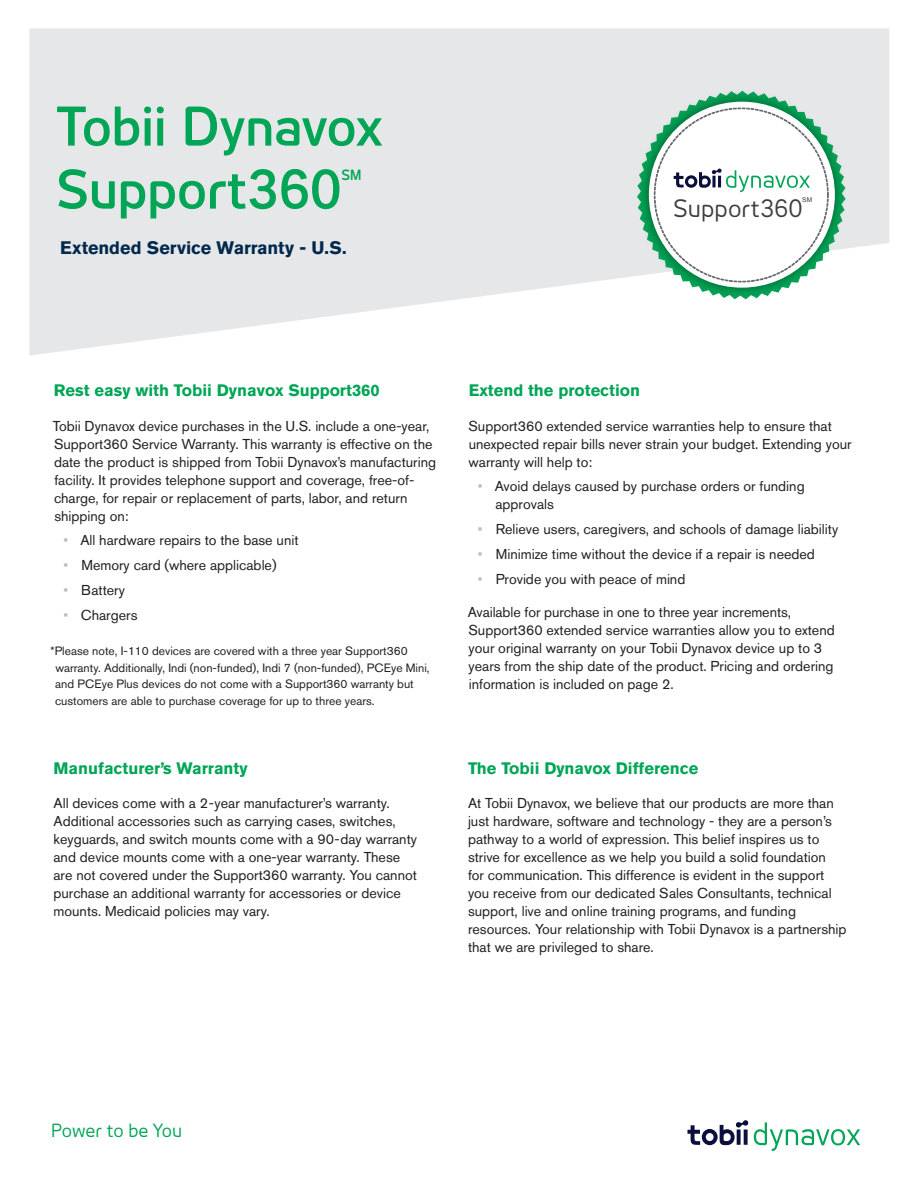
<style>
.page{position:relative;width:918px;height:1188px;background:#fff}
.page>*{position:absolute;margin:0;border:0;box-sizing:border-box;transform-origin:0 0}
.t1{font:600 52.5px/63px "Tele Voice";color:#00a556}
.t2{font:23.7px "Tele Voice";color:#3e3e3f}
.t3{font:700 18px "Akzidenz Grotesk BE";letter-spacing:-.005em;color:#00284c}
.t4{font:18px "Tele Voice";color:#00a556}
.Subheadline_2{font:700 16.5px "Akzidenz Grotesk BE";color:#00a556}
.body_copy{font:14.25px/18px "Akzidenz Grotesk BE";color:#231f20}
.t5{font:600 13.95px "Tele Voice";color:#00a556}
.body_copy-2{font:12px/16.5px "Akzidenz Grotesk BE";color:#231f20}
.t6{font:6.6px "Arial";color:#3e3e3f}
.s1{color:#bcbdc0}
</style>
<div class="page">
<svg style="left:29px;top:28px;width:860px;height:328px;fill:#e6e7e9"></svg>
<svg style="left:687px;top:1120px;width:173px;height:31px"></svg>
<img style="left:633px;top:87px;width:217px;height:213px">
<svg style="left:637px;top:91px;width:209px;height:208px"></svg>
<p class="t1" style="left:56px;top:94px;width:329px">Tobii Dynavox<br>Support360</p>
<p class="t5" style="left:342px;top:166px;width:22px">SM</p>
<p class="t3" style="left:60px;top:238px;width:288px">Extended Service Warranty - U.S.</p>
<p class="t2" style="left:673px;top:194px;width:131px">Support360</p>
<p class="t6" style="left:802px;top:196px;width:11px">SM</p>
<p class="Subheadline_2" style="left:54px;top:381px;width:327px">Rest easy with Tobii Dynavox Support360</p>
<p class="body_copy" style="left:53px;top:417px;width:385px">Tobii Dynavox device purchases in the U.S. include a one-year, Support360 Service Warranty. This warranty is effective on the date the product is shipped from Tobii Dynavox’s manufacturing facility. It provides telephone support and coverage, free-of&shy;charge, for repair or replacement of parts, labor, and return shipping on:</p>
<p class="body_copy" style="left:63px;top:531px;width:237px"><span class="s1">•</span> All hardware repairs to the base unit</p>
<p class="body_copy" style="left:63px;top:556px;width:215px"><span class="s1">•</span> Memory card (where applicable)</p>
<p class="body_copy" style="left:63px;top:581px;width:63px"><span class="s1">•</span> Battery</p>
<p class="body_copy" style="left:63px;top:606px;width:76px"><span class="s1">•</span> Chargers</p>
<p class="body_copy-2" style="left:55px;top:643px;width:376px;text-indent:-4px">*Please note, I-110 devices are covered with a three year Support360 warranty. Additionally, Indi (non-funded), Indi 7 (non-funded), PCEye Mini, and PCEye Plus devices do not come with a Support360 warranty but customers are able to purchase coverage for up to three years.</p>
<p class="Subheadline_2" style="left:469px;top:381px;width:173px">Extend the protection</p>
<p class="body_copy" style="left:468px;top:417px;width:385px">Support360 extended service warranties help to ensure that unexpected repair bills never strain your budget. Extending your warranty will help to:</p>
<p class="body_copy" style="left:496px;top:477px;width:311px;text-indent:-18px"><span class="s1">•</span> Avoid delays caused by purchase orders or funding approvals</p>
<p class="body_copy" style="left:478px;top:520px;width:362px"><span class="s1">•</span> Relieve users, caregivers, and schools of damage liability</p>
<p class="body_copy" style="left:478px;top:545px;width:339px"><span class="s1">•</span> Minimize time without the device if a repair is needed</p>
<p class="body_copy" style="left:478px;top:570px;width:209px"><span class="s1">•</span> Provide you with peace of mind</p>
<p class="body_copy" style="left:468px;top:603px;width:369px">Available for purchase in one to three year increments, Support360 extended service warranties allow you to extend your original warranty on your Tobii Dynavox device up to 3 years from the ship date of the product. Pricing and ordering information is included on page 2.</p>
<p class="Subheadline_2" style="left:53px;top:759px;width:196px">Manufacturer’s Warranty</p>
<p class="Subheadline_2" style="left:468px;top:759px;width:232px">The Tobii Dynavox Difference</p>
<p class="body_copy" style="left:53px;top:793px;width:365px">All devices come with a 2-year manufacturer’s warranty.<br>Additional accessories such as carrying cases, switches, keyguards, and switch mounts come with a 90-day warranty and device mounts come with a one-year warranty. These are not covered under the Support360 warranty. You cannot purchase an additional warranty for accessories or device mounts. Medicaid policies may vary.</p>
<p class="body_copy" style="left:468px;top:793px;width:380px">At Tobii Dynavox, we believe that our products are more than just hardware, software and technology - they are a person’s pathway to a world of expression. This belief inspires us to strive for excellence as we help you build a solid foundation<br>for communication. This difference is evident in the support you receive from our dedicated Sales Consultants, technical support, live and online training programs, and funding resources. Your relationship with Tobii Dynavox is a partnership that we are privileged to share.</p>
<p class="t4" style="left:51px;top:1120px;width:133px">Power to be You</p>
</div>
